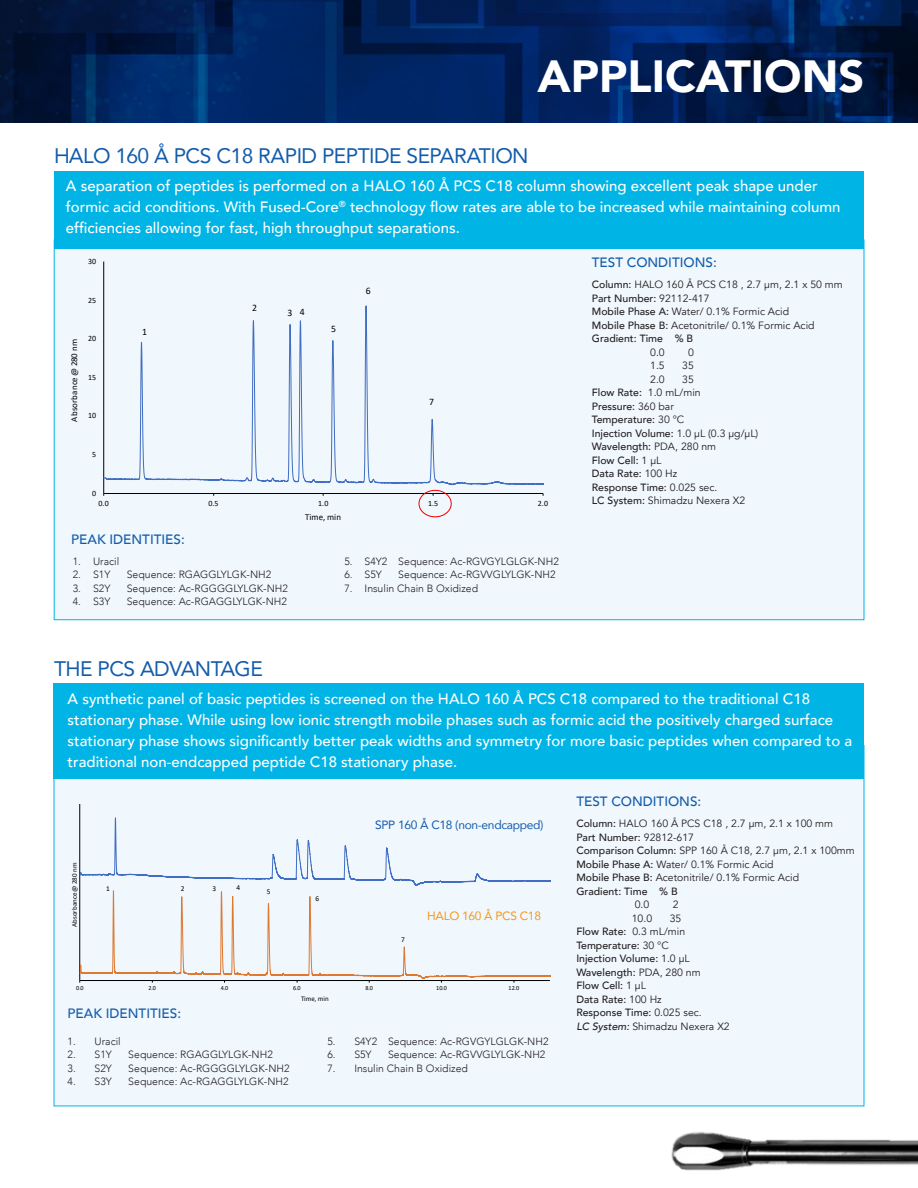
<style>
.page{position:relative;width:918px;height:1188px;background:#fff}
.page>*{position:absolute;margin:0;border:0;box-sizing:border-box;transform-origin:0 0}
.t1{font:900 45px "Avenir";color:#fff}
.t2{font:21px "Avenir";letter-spacing:-.025em;color:#135cab}
.t3{font:500 15px/21px "Avenir";color:#fff}
.t4{font:500 13.5px "Avenir";color:#135cab}
.t5{font:12px "Avenir";letter-spacing:-.025em;color:#135cab}
.t6{font:12px "Avenir";letter-spacing:-.025em;color:#f7971d}
.t7{font:300 10.5px "Avenir";color:#231f20}
.t8{font:500 10.5px "Avenir";color:#231f20}
.t9{font:10.5px "Avenir";color:#231f20}
.t10{font:9.9px "Calibri";color:#000}
.t11{font:9px "Calibri";letter-spacing:.015em;color:#000}
.t12{font:8.85px "Calibri";letter-spacing:.02em;color:#000}
.t13{font:8.1px "Calibri";letter-spacing:-.005em;color:#000}
.t14{font:7.5px "Calibri";color:#000}
.t15{font:7.05px "Calibri";letter-spacing:.005em;color:#000}
.t16{font:6.9px "Calibri";letter-spacing:.005em;color:#000}
.t17{font:6.15px "Calibri";color:#000}
.s1{font-weight:500}
.s2{font-weight:400}
.s3{font-weight:500;font-style:italic}
</style>
<div class="page">
<img style="left:0;top:0;width:918px;height:123px">
<div style="left:54px;top:745px;width:810px;height:361px;background:#f0f7fd"></div>
<div style="left:54px;top:683px;width:810px;height:96px;background:#00b5e6"></div>
<div style="left:54px;top:240px;width:810px;height:380px;background:#f0f7fd;border:1px solid #00b5e6"></div>
<div style="left:54px;top:172px;width:810px;height:77px;background:#00b5e6"></div>
<svg style="left:103px;top:261px;width:441px;height:257px"></svg>
<div style="left:419px;top:490px;width:33px;height:27px;border:1px solid #f00;border-radius:50%"></div>
<svg style="left:79px;top:804px;width:472px;height:179px"></svg>
<img style="left:671px;top:1132px;width:247px;height:39px">
<p class="t1" style="left:538px;top:38px;width:328px">APPLICATIONS</p>
<p class="t2" style="left:54px;top:139px;width:476px">HALO 160 Å PCS C18 RAPID PEPTIDE SEPARATION</p>
<p class="t3" style="left:66px;top:174px;width:776px">A separation of peptides is performed on a HALO 160 Å PCS C18 column showing excellent peak shape under formic acid conditions. With Fused-Core<sup>®</sup> technology flow rates are able to be increased while maintaining column efficiencies allowing for fast, high throughput separations.</p>
<p class="t4" style="left:592px;top:251px;width:126px">TEST CONDITIONS:</p>
<p class="t9" style="left:592px;top:279px;width:252px"><span class="s1">Column:</span> HALO 160 Å PCS C18 , 2.7 µm, 2.1 x 50 mm</p>
<p class="t8" style="left:592px;top:289px;width:119px">Part Number: <span class="s2">92112-417</span></p>
<p class="t9" style="left:592px;top:306px;width:199px"><span class="s1">Mobile Phase A:</span> Water/ 0.1% Formic Acid</p>
<p class="t9" style="left:592px;top:319px;width:224px"><span class="s1">Mobile Phase B:</span> Acetonitrile/ 0.1% Formic Acid</p>
<p class="t8" style="left:592px;top:330px;width:103px">Gradient: Time % B</p>
<p class="t9" style="left:650px;top:346px;width:16px">0.0</p>
<p class="t9" style="left:688px;top:346px;width:7px">0</p>
<p class="t9" style="left:650px;top:360px;width:16px">1.5</p>
<p class="t9" style="left:682px;top:360px;width:13px">35</p>
<p class="t9" style="left:650px;top:373px;width:16px">2.0</p>
<p class="t9" style="left:682px;top:373px;width:13px">35</p>
<p class="t8" style="left:592px;top:384px;width:110px">Flow Rate: <span class="s2">1.0 mL/min</span></p>
<p class="t8" style="left:592px;top:397px;width:84px">Pressure: <span class="s2">360 bar</span></p>
<p class="t8" style="left:592px;top:411px;width:94px">Temperature: <span class="s2">30 °C</span></p>
<p class="t8" style="left:592px;top:424px;width:168px">Injection Volume: <span class="s2">1.0 µL (0.3 µg/µL)</span></p>
<p class="t8" style="left:592px;top:438px;width:126px">Wavelength: <span class="s2">PDA, 280 nm</span></p>
<p class="t8" style="left:592px;top:451px;width:71px">Flow Cell: <span class="s2">1 µL</span></p>
<p class="t8" style="left:592px;top:465px;width:87px">Data Rate: <span class="s2">100 Hz</span></p>
<p class="t8" style="left:592px;top:478px;width:127px">Response Time: <span class="s2">0.025 sec.</span></p>
<p class="t9" style="left:592px;top:495px;width:155px"><span class="s1">LC System:</span> Shimadzu Nexera X2</p>
<p class="t4" style="left:71px;top:527px;width:115px">PEAK IDENTITIES:</p>
<p class="t13" style="left:88px;top:256px;width:10px">30</p>
<p class="t10" style="left:366px;top:284px;width:6px">6</p>
<p class="t13" style="left:88px;top:294px;width:10px">25</p>
<p class="t10" style="left:252px;top:301px;width:6px">2</p>
<p class="t10" style="left:288px;top:305px;width:19px">3 4</p>
<p class="t10" style="left:331px;top:321px;width:6px">5</p>
<p class="t10" style="left:142px;top:325px;width:6px">1</p>
<p class="t13" style="left:88px;top:333px;width:10px">20</p>
<p class="t12" style="left:68px;top:422px;width:84px;rotate:-90deg">Absorbance @ 280 nm</p>
<p class="t13" style="left:88px;top:371px;width:10px">15</p>
<p class="t10" style="left:429px;top:395px;width:6px">7</p>
<p class="t13" style="left:88px;top:410px;width:10px">10</p>
<p class="t13" style="left:92px;top:449px;width:6px">5</p>
<p class="t13" style="left:92px;top:487px;width:6px">0</p>
<p class="t13" style="left:99px;top:498px;width:12px">0.0</p>
<p class="t13" style="left:208px;top:498px;width:12px">0.5</p>
<p class="t13" style="left:318px;top:498px;width:12px">1.0</p>
<p class="t13" style="left:428px;top:498px;width:12px">1.5</p>
<p class="t13" style="left:538px;top:498px;width:12px">2.0</p>
<p class="t11" style="left:305px;top:510px;width:37px">Time, min</p>
<p class="t7" style="left:73px;top:555px;width:48px">1. Uracil</p>
<p class="t7" style="left:73px;top:568px;width:39px">2. S1Y</p>
<p class="t7" style="left:127px;top:568px;width:146px">Sequence: RGAGGLYLGK-NH2</p>
<p class="t7" style="left:73px;top:582px;width:39px">3. S2Y</p>
<p class="t7" style="left:127px;top:582px;width:163px">Sequence: Ac-RGGGGLYLGK-NH2</p>
<p class="t7" style="left:73px;top:595px;width:39px">4. S3Y</p>
<p class="t7" style="left:127px;top:595px;width:162px">Sequence: Ac-RGAGGLYLGK-NH2</p>
<p class="t7" style="left:344px;top:555px;width:216px">5. S4Y2 Sequence: Ac-RGVGYLGLGK-NH2</p>
<p class="t7" style="left:344px;top:568px;width:39px">6. S5Y</p>
<p class="t7" style="left:398px;top:568px;width:159px">Sequence: Ac-RGVVGLYLGK-NH2</p>
<p class="t7" style="left:344px;top:582px;width:135px">7. Insulin Chain B Oxidized</p>
<p class="t2" style="left:54px;top:652px;width:210px">THE PCS ADVANTAGE</p>
<p class="t3" style="left:68px;top:687px;width:786px">A synthetic panel of basic peptides is screened on the HALO 160 Å PCS C18 compared to the traditional C18 stationary phase. While using low ionic strength mobile phases such as formic acid the positively charged surface stationary phase shows significantly better peak widths and symmetry for more basic peptides when compared to a traditional non-endcapped peptide C18 stationary phase.</p>
<p class="t4" style="left:576px;top:790px;width:126px">TEST CONDITIONS:</p>
<p class="t9" style="left:576px;top:817px;width:258px"><span class="s1">Column:</span> HALO 160 Å PCS C18 , 2.7 µm, 2.1 x 100 mm</p>
<p class="t8" style="left:576px;top:828px;width:119px">Part Number: <span class="s2">92812-617</span></p>
<p class="t9" style="left:576px;top:844px;width:280px"><span class="s1">Comparison Column:</span> SPP 160 Å C18, 2.7 µm, 2.1 x 100mm</p>
<p class="t9" style="left:576px;top:858px;width:199px"><span class="s1">Mobile Phase A:</span> Water/ 0.1% Formic Acid</p>
<p class="t9" style="left:576px;top:871px;width:224px"><span class="s1">Mobile Phase B:</span> Acetonitrile/ 0.1% Formic Acid</p>
<p class="t8" style="left:576px;top:882px;width:103px">Gradient: Time % B</p>
<p class="t9" style="left:635px;top:898px;width:16px">0.0</p>
<p class="t9" style="left:673px;top:898px;width:7px">2</p>
<p class="t9" style="left:632px;top:912px;width:22px">10.0</p>
<p class="t9" style="left:670px;top:912px;width:13px">35</p>
<p class="t8" style="left:576px;top:922px;width:110px">Flow Rate: <span class="s2">0.3 mL/min</span></p>
<p class="t8" style="left:576px;top:936px;width:94px">Temperature: <span class="s2">30 °C</span></p>
<p class="t8" style="left:576px;top:949px;width:115px">Injection Volume: <span class="s2">1.0 µL</span></p>
<p class="t8" style="left:576px;top:963px;width:126px">Wavelength: <span class="s2">PDA, 280 nm</span></p>
<p class="t8" style="left:576px;top:976px;width:71px">Flow Cell: <span class="s2">1 µL</span></p>
<p class="t8" style="left:576px;top:990px;width:87px">Data Rate: <span class="s2">100 Hz</span></p>
<p class="t8" style="left:576px;top:1003px;width:127px">Response Time: <span class="s2">0.025 sec.</span></p>
<p class="t9" style="left:576px;top:1020px;width:155px"><span class="s3">LC System:</span> Shimadzu Nexera X2</p>
<p class="t7" style="left:68px;top:1035px;width:55px">1. Uracil</p>
<p class="t7" style="left:68px;top:1048px;width:46px">2. S1Y</p>
<p class="t7" style="left:128px;top:1048px;width:146px">Sequence: RGAGGLYLGK-NH2</p>
<p class="t7" style="left:68px;top:1062px;width:46px">3. S2Y</p>
<p class="t7" style="left:128px;top:1062px;width:163px">Sequence: Ac-RGGGGLYLGK-NH2</p>
<p class="t7" style="left:68px;top:1075px;width:46px">4. S3Y</p>
<p class="t7" style="left:128px;top:1075px;width:162px">Sequence: Ac-RGAGGLYLGK-NH2</p>
<p class="t5" style="left:375px;top:815px;width:170px">SPP 160 Å C18 (non-endcapped)</p>
<p class="t16" style="left:70px;top:927px;width:66px;rotate:-90deg">Absorbance @ 280 nm</p>
<p class="t14" style="left:106px;top:883px;width:5px">1</p>
<p class="t14" style="left:181px;top:883px;width:5px">2</p>
<p class="t14" style="left:212px;top:883px;width:5px">3</p>
<p class="t14" style="left:237px;top:883px;width:5px">4</p>
<p class="t14" style="left:267px;top:887px;width:5px">5</p>
<p class="t14" style="left:316px;top:893px;width:5px">6</p>
<p class="t6" style="left:427px;top:906px;width:115px">HALO 160 Å PCS C18</p>
<p class="t14" style="left:401px;top:934px;width:5px">7</p>
<p class="t17" style="left:76px;top:984px;width:9px">0.0</p>
<p class="t17" style="left:148px;top:984px;width:9px">2.0</p>
<p class="t17" style="left:221px;top:984px;width:9px">4.0</p>
<p class="t17" style="left:293px;top:984px;width:9px">6.0</p>
<p class="t17" style="left:365px;top:984px;width:9px">8.0</p>
<p class="t17" style="left:436px;top:984px;width:12px">10.0</p>
<p class="t17" style="left:508px;top:984px;width:12px">12.0</p>
<p class="t15" style="left:301px;top:994px;width:29px">Time, min</p>
<p class="t4" style="left:68px;top:1002px;width:115px">PEAK IDENTITIES:</p>
<p class="t7" style="left:327px;top:1035px;width:223px">5. S4Y2 Sequence: Ac-RGVGYLGLGK-NH2</p>
<p class="t7" style="left:327px;top:1048px;width:46px">6. S5Y</p>
<p class="t7" style="left:388px;top:1048px;width:159px">Sequence: Ac-RGVVGLYLGK-NH2</p>
<p class="t7" style="left:327px;top:1062px;width:142px">7. Insulin Chain B Oxidized</p>
</div>
